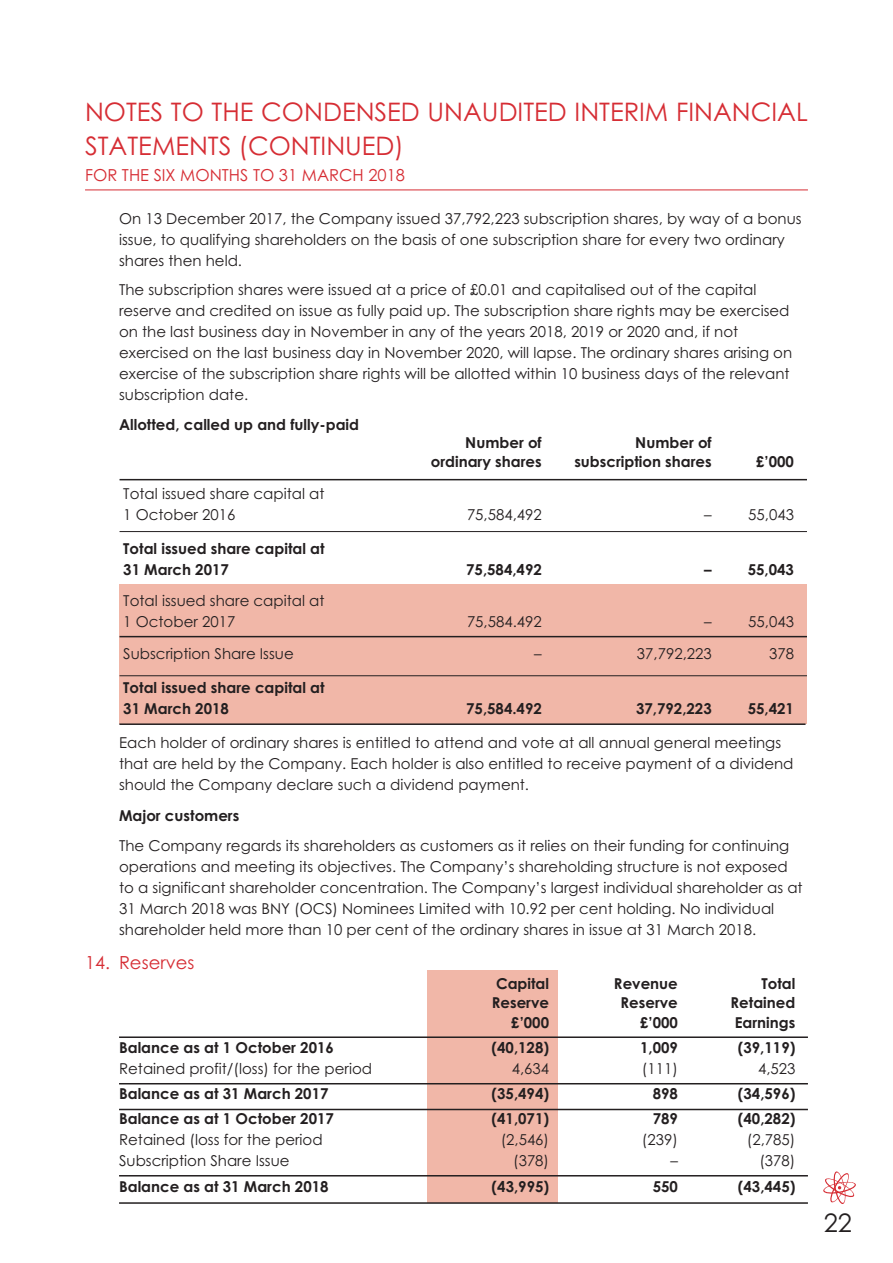
<style>
.page{position:relative;width:893px;height:1263px;background:#fff}
.page>*{position:absolute;margin:0;border:0;box-sizing:border-box;transform-origin:0 0}
.t1{font:25.5px/33.9px "Century Gothic";color:#d62d34}
.t2{font:25.5px "Century Gothic";color:#231f20}
.t3{font:18px "Century Gothic";color:#d62d34}
.t4{font:16.5px "Century Gothic";color:#d62d34}
.t5{font:15px/21px "Century Gothic";color:#231f20}
.t6{font:700 15px/21px "Century Gothic";color:#231f20}
</style>
<div class="page">
<div style="left:427px;top:970px;width:131px;height:232px;background:#f1b7a8"></div>
<hr style="left:119px;top:1036px;width:689px;height:2px;background:#231f20">
<hr style="left:119px;top:1083px;width:689px;height:1px;background:#231f20">
<hr style="left:119px;top:1109px;width:689px;height:1px;background:#231f20">
<hr style="left:119px;top:1175px;width:689px;height:1px;background:#231f20">
<hr style="left:119px;top:1202px;width:689px;height:2px;background:#231f20">
<div style="left:119px;top:584px;width:688px;height:140px;background:#f1b7a8"></div>
<svg style="left:823px;top:1171px;width:33px;height:33px"></svg>
<hr style="left:120px;top:479px;width:687px;height:1px;background:#231f20">
<hr style="left:120px;top:531px;width:687px;height:1px;background:#231f20">
<hr style="left:85px;top:190px;width:723px;height:1px;background:#d62d34">
<hr style="left:119px;top:723px;width:686px;height:2px;background:#231f20">
<hr style="left:120px;top:636px;width:687px;height:1px;background:#231f20">
<hr style="left:120px;top:675px;width:687px;height:1px;background:#231f20">
<h1 class="t1" style="left:85px;top:95px;width:724px">NOTES TO THE CONDENSED UNAUDITED INTERIM FINANCIAL<br>STATEMENTS (CONTINUED)</h1>
<p class="t4" style="left:85px;top:166px;width:321px">FOR THE SIX MONTHS TO 31 MARCH 2018</p>
<p class="t5" style="left:119px;top:208px;width:684px">On 13 December 2017, the Company issued 37,792,223 subscription shares, by way of a bonus issue, to qualifying shareholders on the basis of one subscription share for every two ordinary shares then held.</p>
<p class="t5" style="left:119px;top:280px;width:675px">The subscription shares were issued at a price of £0.01 and capitalised out of the capital reserve and credited on issue as fully paid up. The subscription share rights may be exercised on the last business day in November in any of the years 2018, 2019 or 2020 and, if not exercised on the last business day in November 2020, will lapse. The ordinary shares arising on exercise of the subscription share rights will be allotted within 10 business days of the relevant subscription date.</p>
<p class="t6" style="left:119px;top:414px;width:241px">Allotted, called up and fully-paid</p>
<p class="t6" style="left:465px;top:432px;width:78px">Number of</p>
<p class="t6" style="left:635px;top:432px;width:78px">Number of</p>
<p class="t6" style="left:431px;top:452px;width:112px">ordinary shares</p>
<p class="t6" style="left:574px;top:452px;width:139px">subscription shares</p>
<p class="t6" style="left:756px;top:452px;width:39px">£’000</p>
<p class="t5" style="left:123px;top:483px;width:203px">Total issued share capital at<br>1 October 2016</p>
<p class="t5" style="left:467px;top:504px;width:76px">75,584,492</p>
<p class="t5" style="left:704px;top:504px;width:9px">–</p>
<p class="t5" style="left:748px;top:504px;width:47px">55,043</p>
<p class="t6" style="left:123px;top:538px;width:203px">Total issued share capital at<br>31 March 2017</p>
<p class="t5" style="left:123px;top:591px;width:203px">Total issued share capital at<br>1 October 2017</p>
<p class="t6" style="left:466px;top:559px;width:77px">75,584,492</p>
<p class="t6" style="left:704px;top:559px;width:9px">–</p>
<p class="t6" style="left:748px;top:559px;width:48px">55,043</p>
<p class="t5" style="left:467px;top:612px;width:76px">75,584.492</p>
<p class="t5" style="left:704px;top:612px;width:9px">–</p>
<p class="t5" style="left:748px;top:612px;width:47px">55,043</p>
<p class="t5" style="left:123px;top:643px;width:172px">Subscription Share Issue</p>
<p class="t5" style="left:534px;top:643px;width:9px">–</p>
<p class="t5" style="left:637px;top:643px;width:76px">37,792,223</p>
<p class="t5" style="left:769px;top:643px;width:26px">378</p>
<p class="t6" style="left:123px;top:677px;width:203px">Total issued share capital at<br>31 March 2018</p>
<p class="t6" style="left:466px;top:698px;width:77px">75,584.492</p>
<p class="t6" style="left:636px;top:698px;width:77px">37,792,223</p>
<p class="t6" style="left:748px;top:698px;width:48px">55,421</p>
<p class="t5" style="left:119px;top:732px;width:676px">Each holder of ordinary shares is entitled to attend and vote at all annual general meetings that are held by the Company. Each holder is also entitled to receive payment of a dividend should the Company declare such a dividend payment.</p>
<p class="t6" style="left:119px;top:805px;width:122px">Major customers</p>
<p class="t5" style="left:119px;top:835px;width:685px">The Company regards its shareholders as customers as it relies on their funding for continuing operations and meeting its objectives. The Company’s shareholding structure is not exposed to a significant shareholder concentration. The Company’s largest individual shareholder as at 31 March 2018 was BNY (OCS) Nominees Limited with 10.92 per cent holding. No individual shareholder held more than 10 per cent of the ordinary shares in issue at 31 March 2018.</p>
<p class="t3" style="left:85px;top:952px;width:111px">14. Reserves</p>
<p class="t6" style="left:496px;top:973px;width:55px">Capital</p>
<p class="t6" style="left:614px;top:973px;width:65px">Revenue</p>
<p class="t6" style="left:761px;top:973px;width:35px">Total</p>
<p class="t6" style="left:492px;top:992px;width:59px">Reserve</p>
<p class="t6" style="left:621px;top:992px;width:59px">Reserve</p>
<p class="t6" style="left:731px;top:992px;width:66px">Retained</p>
<p class="t6" style="left:511px;top:1012px;width:39px">£’000</p>
<p class="t6" style="left:640px;top:1012px;width:39px">£’000</p>
<p class="t6" style="left:735px;top:1012px;width:62px">Earnings</p>
<p class="t6" style="left:119px;top:1037px;width:216px">Balance as at 1 October 2016</p>
<p class="t6" style="left:491px;top:1037px;width:59px">(40,128)</p>
<p class="t6" style="left:640px;top:1037px;width:39px">1,009</p>
<p class="t6" style="left:738px;top:1037px;width:59px">(39,119)</p>
<p class="t5" style="left:119px;top:1058px;width:255px">Retained profit/(loss) for the period</p>
<p class="t5" style="left:512px;top:1058px;width:39px">4,634</p>
<p class="t5" style="left:642px;top:1058px;width:38px">(111)</p>
<p class="t5" style="left:758px;top:1058px;width:39px">4,523</p>
<p class="t6" style="left:119px;top:1083px;width:211px">Balance as at 31 March 2017</p>
<p class="t6" style="left:492px;top:1083px;width:59px">(35,494)</p>
<p class="t6" style="left:653px;top:1083px;width:27px">898</p>
<p class="t6" style="left:738px;top:1083px;width:59px">(34,596)</p>
<p class="t6" style="left:119px;top:1108px;width:216px">Balance as at 1 October 2017</p>
<p class="t6" style="left:492px;top:1108px;width:59px">(41,071)</p>
<p class="t6" style="left:653px;top:1108px;width:27px">789</p>
<p class="t6" style="left:738px;top:1108px;width:59px">(40,282)</p>
<p class="t5" style="left:119px;top:1129px;width:205px">Retained (loss for the period</p>
<p class="t5" style="left:501px;top:1129px;width:50px">(2,546)</p>
<p class="t5" style="left:642px;top:1129px;width:38px">(239)</p>
<p class="t5" style="left:747px;top:1129px;width:50px">(2,785)</p>
<p class="t5" style="left:119px;top:1150px;width:172px">Subscription Share Issue</p>
<p class="t5" style="left:513px;top:1150px;width:38px">(378)</p>
<p class="t5" style="left:670px;top:1150px;width:9px">–</p>
<p class="t5" style="left:759px;top:1150px;width:38px">(378)</p>
<p class="t6" style="left:119px;top:1176px;width:211px">Balance as at 31 March 2018</p>
<p class="t6" style="left:492px;top:1176px;width:59px">(43,995)</p>
<p class="t6" style="left:653px;top:1176px;width:27px">550</p>
<p class="t6" style="left:738px;top:1176px;width:59px">(43,445)</p>
<h1 class="t2" style="left:824px;top:1208px;width:30px">22</h1>
</div>
